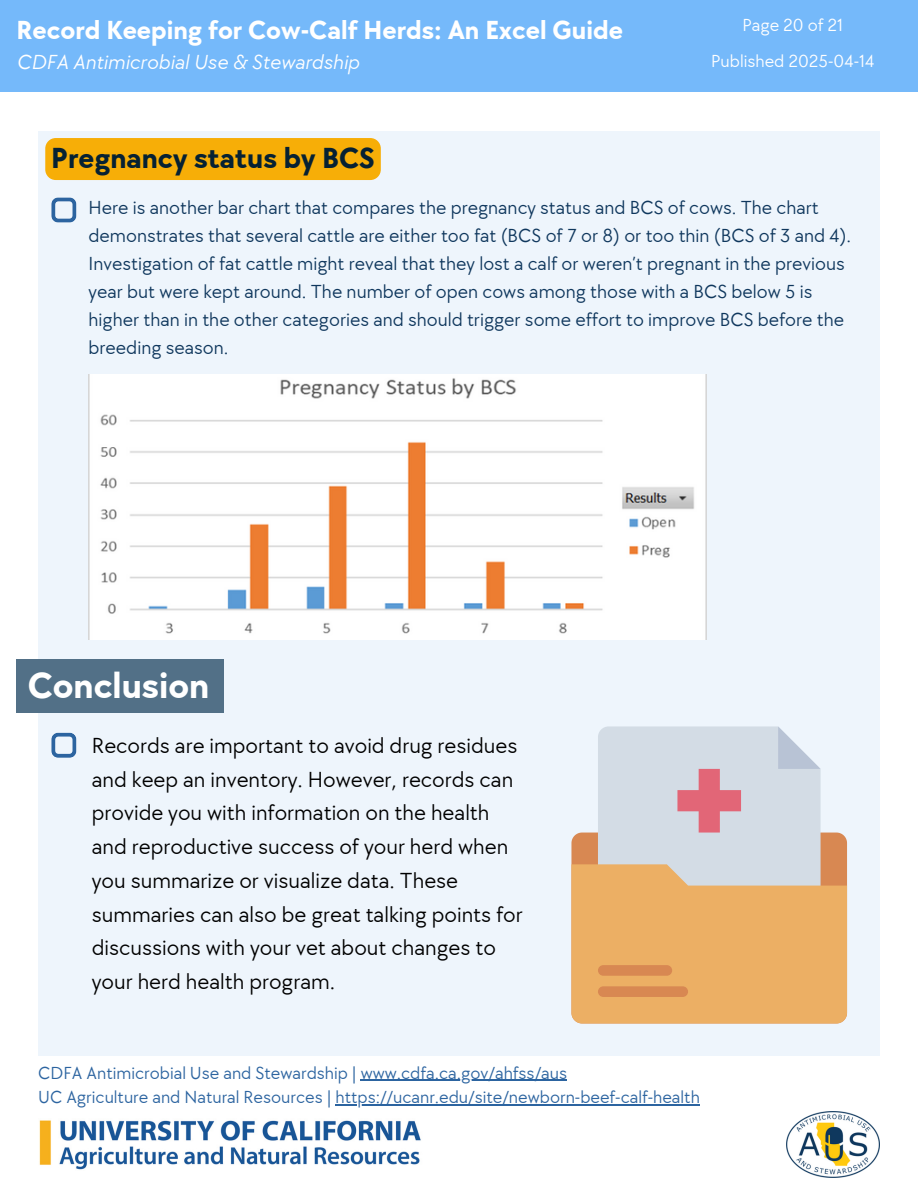
<style>
.page{position:relative;width:918px;height:1188px;background:#fff}
.page>*{position:absolute;margin:0;border:0;box-sizing:border-box;transform-origin:0 0}
.t1{font:700 37.5px "TT Chocolates";color:#fff}
.t2{font:700 30px "TT Chocolates";color:#062133}
.t3{font:700 27px "TT Chocolates";color:#fff}
.t4{font:22.5px/33.8px "TT Chocolates";color:#000}
.t5{font:italic 21px "TT Chocolates";color:#fff}
.t6{font:19.5px/28.2px "TT Chocolates";color:#0f375d}
.t7{font:18px "TT Chocolates";color:#2c64a0}
.t8{font:18px "TT Chocolates";color:#fff}
</style>
<div class="page">
<div style="left:38px;top:131px;width:842px;height:924px;background:#eef5fc"></div>
<svg style="left:51px;top:197px;width:25px;height:25px"></svg>
<img style="left:89px;top:374px;width:617px;height:266px">
<div style="left:0;top:0;width:918px;height:92px;background:#75b9fa"></div>
<div style="left:17px;top:660px;width:207px;height:53px;background:#527087"></div>
<svg style="left:51px;top:733px;width:25px;height:24px"></svg>
<div style="left:571px;top:833px;width:276px;height:31px;background:#d88852"></div>
<div style="left:598px;top:726px;width:223px;height:138px;background:#d3dce5"></div>
<svg style="left:778px;top:726px;width:43px;height:43px"></svg>
<svg style="left:571px;top:864px;width:276px;height:159px;fill:#ecaf64"></svg>
<svg style="left:677px;top:769px;width:64px;height:64px"></svg>
<div style="left:598px;top:965px;width:74px;height:11px;background:#d88852;border-radius:5px"></div>
<div style="left:598px;top:986px;width:90px;height:11px;background:#d88852;border-radius:5px"></div>
<div style="left:45px;top:138px;width:336px;height:42px;background:#f7ae07;border-radius:11px"></div>
<img style="left:786px;top:1111px;width:94px;height:67px">
<img style="left:39px;top:1120px;width:382px;height:50px">
<hr style="left:361px;top:1080px;width:206px;height:1px;background:#2c64a0">
<hr style="left:335px;top:1104px;width:365px;height:1px;background:#2c64a0">
<h3 class="t3" style="left:17px;top:14px;width:608px">Record Keeping for Cow-Calf Herds: An Excel Guide</h3>
<h2 class="t5" style="left:17px;top:50px;width:344px">CDFA Antimicrobial Use &amp; Stewardship</h2>
<h2 class="t2" style="left:51px;top:141px;width:325px">Pregnancy status by BCS</h2>
<p class="t8" style="left:742px;top:14px;width:102px">Page 20 of 21</p>
<p class="t8" style="left:711px;top:50px;width:165px">Published 2025-04-14</p>
<p class="t6" style="left:89px;top:194px;width:764px">Here is another bar chart that compares the pregnancy status and BCS of cows. The chart demonstrates that several cattle are either too fat (BCS of 7 or 8) or too thin (BCS of 3 and 4).<br>Investigation of fat cattle might reveal that they lost a calf or weren’t pregnant in the previous year but were kept around. The number of open cows among those with a BCS below 5 is higher than in the other categories and should trigger some effort to improve BCS before the breeding season.</p>
<p class="t1" style="left:28px;top:664px;width:183px">Conclusion</p>
<p class="t4" style="left:92px;top:729px;width:433px">Records are important to avoid drug residues and keep an inventory. However, records can provide you with information on the health and reproductive success of your herd when you summarize or visualize data. These summaries can also be great talking points for discussions with your vet about changes to your herd health program.</p>
<p class="t7" style="left:38px;top:1062px;width:530px">CDFA Antimicrobial Use and Stewardship | www.cdfa.ca.gov/ahfss/aus</p>
<p class="t7" style="left:38px;top:1087px;width:663px">UC Agriculture and Natural Resources | https://ucanr.edu/site/newborn-beef-calf-health</p>
</div>
